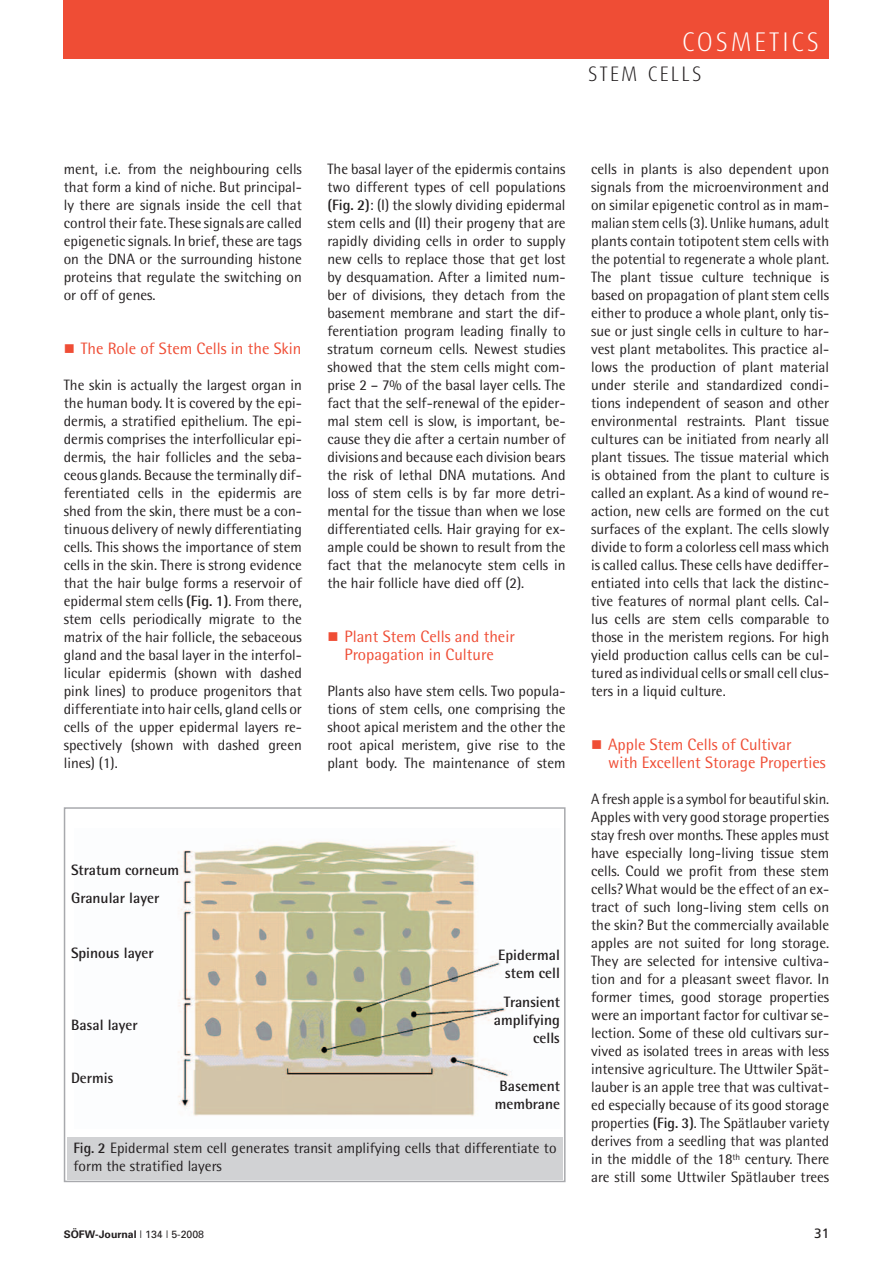
<style>
.page{position:relative;width:893px;height:1263px;background:#fff}
.page>*{position:absolute;margin:0;border:0;box-sizing:border-box;transform-origin:0 0}
.t1{font:300 27px "Dax";letter-spacing:.1em;color:#fff}
.t2{font:300 21px "Dax";letter-spacing:.1em;color:#231f20}
.t3{font:16.5px/18px "Rotis Semi Sans";color:#ef4d35}
.t4{font:15px/18px "Rotis Semi Sans";color:#231f20;text-align:justify}
.t5{font:700 15px/18px "Rotis Semi Sans";color:#231f20;text-align:center}
.t6{font:13.5px "Frutiger";color:#231f20}
.t7{font:700 10.5px "Univers";color:#231f20}
.s1{font-weight:700}
.s2{font-weight:400}
</style>
<div class="page">
<div style="left:64px;top:0;width:765px;height:58px;background:#ef4d35"></div>
<div style="left:64px;top:807px;width:502px;height:375px;border:2px solid #a8a9ad"></div>
<div style="left:67px;top:1137px;width:496px;height:43px;background:#d1d2d4"></div>
<img style="left:178px;top:841px;width:332px;height:275px">
<h1 class="t1" style="left:682px;top:32px;width:139px">COSMETICS</h1>
<h2 class="t2" style="left:588px;top:66px;width:115px">STEM CELLS</h2>
<p class="t4" style="left:64px;top:161px;width:240px">ment, i.e. from the neighbouring cells that form a kind of niche. But principal&shy;ly there are signals inside the cell that control their fate. These signals are called epigenetic signals. In brief, these are tags on the DNA or the surrounding histone proteins that regulate the switching on or off of genes.</p>
<p class="t3" style="left:81px;top:341px;width:222px">The Role of Stem Cells in the Skin</p>
<p class="t4" style="left:64px;top:377px;width:240px">The skin is actually the largest organ in the human body. It is covered by the epi&shy;dermis, a stratified epithelium. The epi&shy;dermis comprises the interfollicular epi&shy;dermis, the hair follicles and the seba&shy;ceous glands. Because the terminally dif&shy;ferentiated cells in the epidermis are shed from the skin, there must be a con&shy;tinuous delivery of newly differentiating cells. This shows the importance of stem cells in the skin. There is strong evidence that the hair bulge forms a reservoir of epidermal stem cells <span class="s1">(Fig. 1)</span>. From there, stem cells periodically migrate to the matrix of the hair follicle, the sebaceous gland and the basal layer in the interfol&shy;licular epidermis (shown with dashed pink lines) to produce progenitors that differentiate into hair cells, gland cells or cells of the upper epidermal layers re&shy;spectively (shown with dashed green lines) (1).</p>
<p class="t4" style="left:327px;top:161px;width:240px">The basal layer of the epidermis contains two different types of cell populations <span class="s1">(Fig. 2)</span>: (I) the slowly dividing epidermal stem cells and (II) their progeny that are rapidly dividing cells in order to supply new cells to replace those that get lost by desquamation. After a limited num&shy;ber of divisions, they detach from the basement membrane and start the dif&shy;ferentiation program leading finally to stratum corneum cells. Newest studies showed that the stem cells might com&shy;prise 2 – 7% of the basal layer cells. The fact that the self-renewal of the epider&shy;mal stem cell is slow, is important, be&shy;cause they die after a certain number of divisions and because each division bears the risk of lethal DNA mutations. And loss of stem cells is by far more detri&shy;mental for the tissue than when we lose differentiated cells. Hair graying for ex&shy;ample could be shown to result from the fact that the melanocyte stem cells in the hair follicle have died off (2).</p>
<p class="t3" style="left:344px;top:629px;width:172px">Plant Stem Cells and their<br>Propagation in Culture</p>
<p class="t4" style="left:327px;top:683px;width:240px">Plants also have stem cells. Two popula&shy;tions of stem cells, one comprising the shoot apical meristem and the other the root apical meristem, give rise to the plant body. The maintenance of stem</p>
<p class="t5" style="left:71px;top:857px;width:110px;line-height:27.9px;text-align:left">Stratum corneum<br>Granular layer</p>
<p class="t5" style="left:71px;top:945px;width:84px">Spinous layer</p>
<p class="t5" style="left:71px;top:1018px;width:68px">Basal layer</p>
<p class="t5" style="left:71px;top:1071px;width:44px">Dermis</p>
<p class="t5" style="left:498px;top:948px;width:63px">Epidermal stem cell</p>
<p class="t5" style="left:494px;top:994px;width:68px;text-align:right">Transient amplifying cells</p>
<p class="t5" style="left:495px;top:1079px;width:67px">Basement membrane</p>
<p class="t4" style="left:73px;top:1140px;width:485px"><span class="s1">Fig. 2</span> Epidermal stem cell generates transit amplifying cells that differentiate to form the stratified layers</p>
<p class="t4" style="left:591px;top:161px;width:240px">cells in plants is also dependent upon signals from the microenvironment and on similar epigenetic control as in mam&shy;malian stem cells (3). Unlike humans, adult plants contain totipotent stem cells with the potential to regenerate a whole plant.<br>The plant tissue culture technique is based on propagation of plant stem cells either to produce a whole plant, only tis&shy;sue or just single cells in culture to har&shy;vest plant metabolites. This practice al&shy;lows the production of plant material under sterile and standardized condi&shy;tions independent of season and other environmental restraints. Plant tissue cultures can be initiated from nearly all plant tissues. The tissue material which is obtained from the plant to culture is called an explant. As a kind of wound re&shy;action, new cells are formed on the cut surfaces of the explant. The cells slowly divide to form a colorless cell mass which is called callus. These cells have dediffer&shy;entiated into cells that lack the distinc&shy;tive features of normal plant cells. Cal&shy;lus cells are stem cells comparable to those in the meristem regions. For high yield production callus cells can be cul&shy;tured as individual cells or small cell clus&shy;ters in a liquid culture.</p>
<p class="t3" style="left:608px;top:737px;width:219px">Apple Stem Cells of Cultivar<br>with Excellent Storage Properties</p>
<p class="t4" style="left:591px;top:791px;width:240px">A fresh apple is a symbol for beautiful skin.<br>Apples with very good storage properties stay fresh over months. These apples must have especially long-living tissue stem cells. Could we profit from these stem cells? What would be the effect of an ex&shy;tract of such long-living stem cells on the skin? But the commercially available apples are not suited for long storage.<br>They are selected for intensive cultiva&shy;tion and for a pleasant sweet flavor. In former times, good storage properties were an important factor for cultivar se&shy;lection. Some of these old cultivars sur&shy;vived as isolated trees in areas with less intensive agriculture. The Uttwiler Spät&shy;lauber is an apple tree that was cultivat&shy;ed especially because of its good storage properties <span class="s1">(Fig. 3)</span>. The Spätlauber variety derives from a seedling that was planted in the middle of the 18<sup>th</sup> century. There are still some Uttwiler Spätlauber trees</p>
<p class="t7" style="left:64px;top:1230px;width:142px">SÖFW-Journal <span class="s2">| 134 | 5-2008</span></p>
<p class="t6" style="left:814px;top:1227px;width:17px">31</p>
</div>
